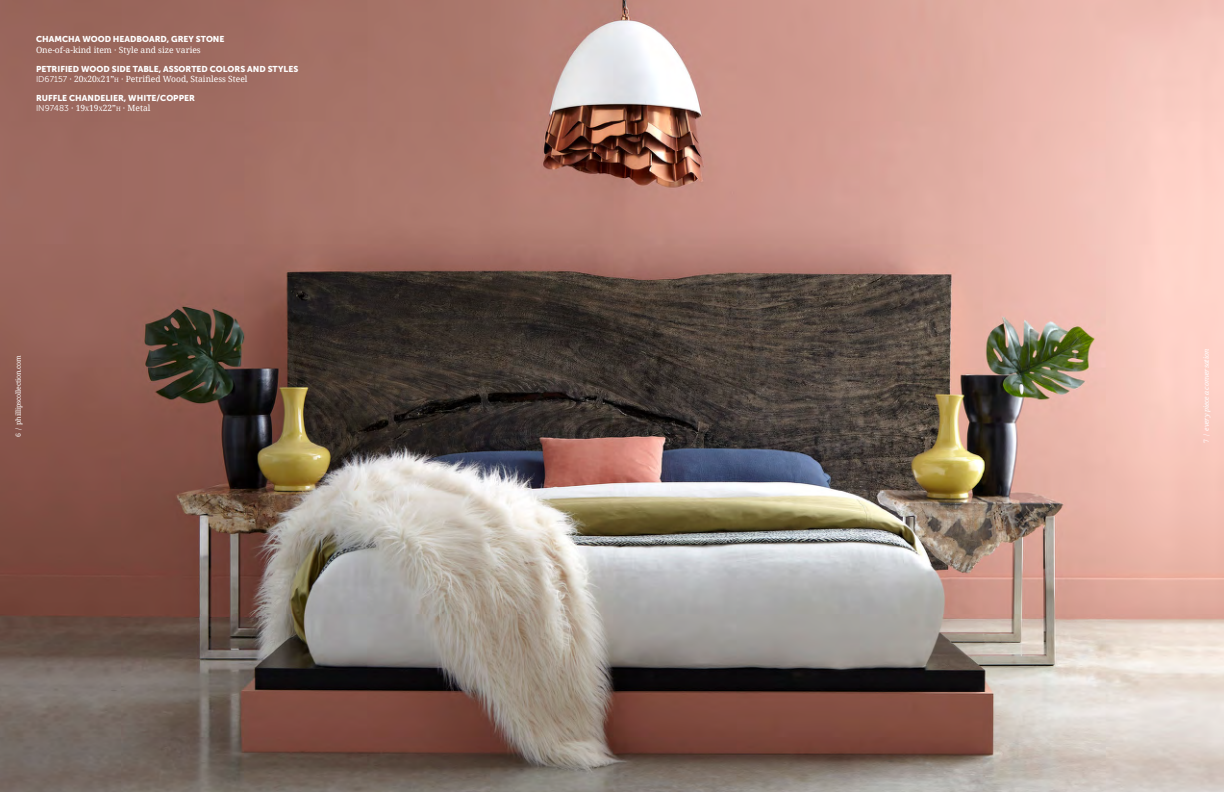
<style>
.page{position:relative;width:1224px;height:792px;background:#fff}
.page>*{position:absolute;margin:0;border:0;box-sizing:border-box;transform-origin:0 0}
.t1{font:8.5px "Museo Sans 900";color:#fff}
.t2{font:8.5px "Droid Serif";color:#fff}
.t3{font:8.5px "Droid Serif";color:#fff}
.t4{font:italic 7px "Droid Serif";letter-spacing:-.025em;color:#fff}
.t5{font:7px "Droid Serif";letter-spacing:-.025em;color:#fff}
.s1{font-family:"Museo Sans 300"}
.s2{font-style:inherit}
.s3{font-size:5.9px}
.s4{font-style:normal}
</style>
<div class="page">
<img style="left:0;top:0;width:1224px;height:792px">
<p class="t1" style="left:36px;top:35px;width:190px">CHAMCHA WOOD HEADBOARD, GREY STONE</p>
<p class="t2" style="left:36px;top:44px;width:166px">One-of-a-kind item · Style and size varies</p>
<p class="t1" style="left:36px;top:64px;width:264px">PETRIFIED WOOD SIDE TABLE, ASSORTED COLORS AND STYLES</p>
<p class="t2" style="left:36px;top:73px;width:213px"><span class="s1">ID67157</span> <span class="s2">· 20</span><span class="s3">X</span><span class="s2">20</span><span class="s3">X</span><span class="s2">21”</span><span class="s3">H</span> <span class="s2">·</span> Petrified Wood, Stainless Steel</p>
<p class="t1" style="left:36px;top:93px;width:160px">RUFFLE CHANDELIER, WHITE/COPPER</p>
<p class="t3" style="left:36px;top:102px;width:116px"><span class="s1">IN97483</span> · 19<span class="s3">X</span>19<span class="s3">X</span>22”<span class="s3">H</span> · <span class="s2">Metal</span></p>
<p class="t5" style="left:13px;top:437px;width:83px;rotate:-90deg">6 / phillipscollection.com</p>
<p class="t4" style="left:1201px;top:443px;width:95px;rotate:-90deg"><span class="s4">7 /</span> every piece a conversation</p>
</div>
